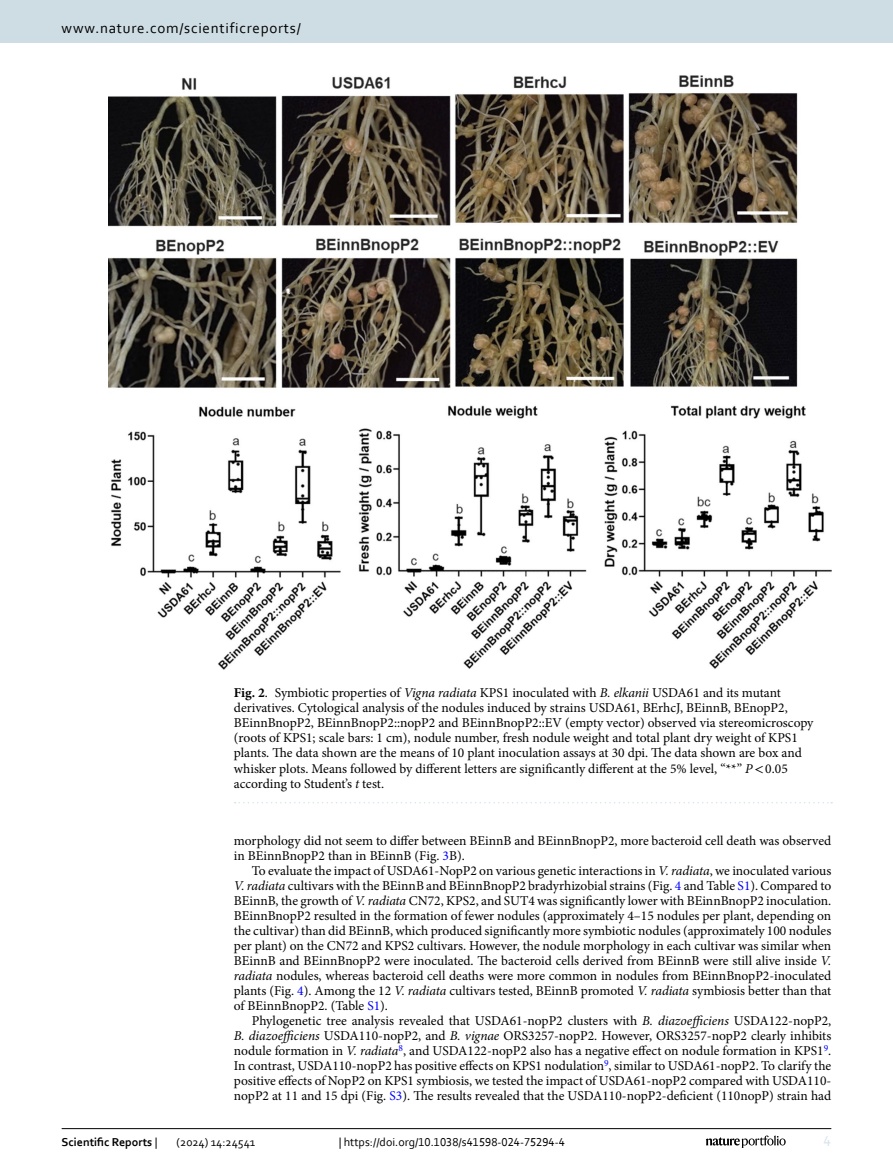
<style>
.page{position:relative;width:893px;height:1174px;background:#fff}
.page>*{position:absolute;margin:0;border:0;box-sizing:border-box;transform-origin:0 0}
.t1{font:15px "Corbel";letter-spacing:.05em;color:#000}
.t2{font:15px "Corbel";color:#d9e4eb}
.Body_Text_Indent{font:13.5px/15px "Minion Pro";color:#000;text-align:justify}
.Figure_Caption{font:13.5px/15px "Minion Pro";color:#000}
.Body_Text{font:13.5px/15px "Minion Pro";color:#000}
.t3{font:12px "Corbel";color:#000}
.t4{font:700 12px "Corbel";color:#000}
.s1{font-weight:700}
.s2{font-style:italic}
.s3{font-family:"STIX"}
.s4{color:#00f}
.s5{font-weight:400}
</style>
<div class="page">
<img style="left:108px;top:76px;width:723px;height:593px">
<svg style="left:235px;top:802px;width:597px;height:1px"></svg>
<hr style="left:62px;top:1128px;width:769px;height:1px;background:#000">
<svg style="left:706px;top:1135px;width:80px;height:12px"></svg>
<div style="left:0;top:0;width:893px;height:43px;background:#cedde4"></div>
<p class="t1" style="left:62px;top:18px;width:241px">www.nature.com/scientificreports/</p>
<p class="Figure_Caption" style="left:234px;top:685px;width:581px"><span class="s1">Fig. 2</span>. Symbiotic properties of <span class="s2">Vigna radiata</span> KPS1 inoculated with <span class="s2">B. elkanii</span> USDA61 and its mutant derivatives. Cytological analysis of the nodules induced by strains USDA61, BErhcJ, BEinnB, BEnopP2, BEinnBnopP2, BEinnBnopP2::nopP2 and BEinnBnopP2::EV (empty vector) observed via stereomicroscopy (roots of KPS1; scale bars: 1 cm), nodule number, fresh nodule weight and total plant dry weight of KPS1 plants. The data shown are the means of 10 plant inoculation assays at 30 dpi. The data shown are box and whisker plots. Means followed by different letters are significantly different at the 5% level, “**” <span class="s2">P</span><span class="s3">&lt;</span>0.05 according to Student’s <span class="s2">t</span> test.</p>
<p class="Body_Text" style="left:234px;top:833px;width:599px">morphology did not seem to differ between BEinnB and BEinnBnopP2, more bacteroid cell death was observed in BEinnBnopP2 than in BEinnB (Fig. <span class="s4">3</span>B).</p>
<p class="Body_Text_Indent" style="left:234px;top:863px;width:599px;text-indent:18px">To evaluate the impact of USDA61-NopP2 on various genetic interactions in <span class="s2">V. radiata</span>, we inoculated various <span class="s2">V. radiata</span> cultivars with the BEinnB and BEinnBnopP2 bradyrhizobial strains (Fig. <span class="s4">4</span> and Table <span class="s4">S1</span>). Compared to BEinnB, the growth of <span class="s2">V. radiata</span> CN72, KPS2, and SUT4 was significantly lower with BEinnBnopP2 inoculation.<br>BEinnBnopP2 resulted in the formation of fewer nodules (approximately 4–15 nodules per plant, depending on the cultivar) than did BEinnB, which produced significantly more symbiotic nodules (approximately 100 nodules per plant) on the CN72 and KPS2 cultivars. However, the nodule morphology in each cultivar was similar when BEinnB and BEinnBnopP2 were inoculated. The bacteroid cells derived from BEinnB were still alive inside <span class="s2">V. radiata</span> nodules, whereas bacteroid cell deaths were more common in nodules from BEinnBnopP2-inoculated plants (Fig. <span class="s4">4</span>). Among the 12 <span class="s2">V. radiata</span> cultivars tested, BEinnB promoted <span class="s2">V. radiata</span> symbiosis better than that of BEinnBnopP2. (Table <span class="s4">S1</span>).</p>
<p class="Body_Text_Indent" style="left:234px;top:1013px;width:599px;text-indent:18px">Phylogenetic tree analysis revealed that USDA61-nopP2 clusters with <span class="s2">B. diazoefficiens</span> USDA122-nopP2, <span class="s2">B. diazoefficiens</span> USDA110-nopP2, and <span class="s2">B. vignae</span> ORS3257-nopP2. However, ORS3257-nopP2 clearly inhibits nodule formation in <span class="s2">V. radiata</span><sup>8</sup>, and USDA122-nopP2 also has a negative effect on nodule formation in KPS1<sup>9</sup>.<br>In contrast, USDA110-nopP2 has positive effects on KPS1 nodulation<sup>9</sup>, similar to USDA61-nopP2. To clarify the positive effects of NopP2 on KPS1 symbiosis, we tested the impact of USDA61-nopP2 compared with USDA110- nopP2 at 11 and 15 dpi (Fig. <span class="s4">S3</span>). The results revealed that the USDA110-nopP2-deficient (110nopP) strain had</p>
<p class="t4" style="left:62px;top:1134px;width:97px">Scientific Reports <span class="s5">|</span></p>
<p class="t3" style="left:177px;top:1134px;width:80px">(2024) 14:24541</p>
<p class="t3" style="left:339px;top:1134px;width:228px">| https://doi.org/10.1038/s41598-024-75294-4</p>
<p class="t2" style="left:824px;top:1132px;width:9px">4</p>
</div>
